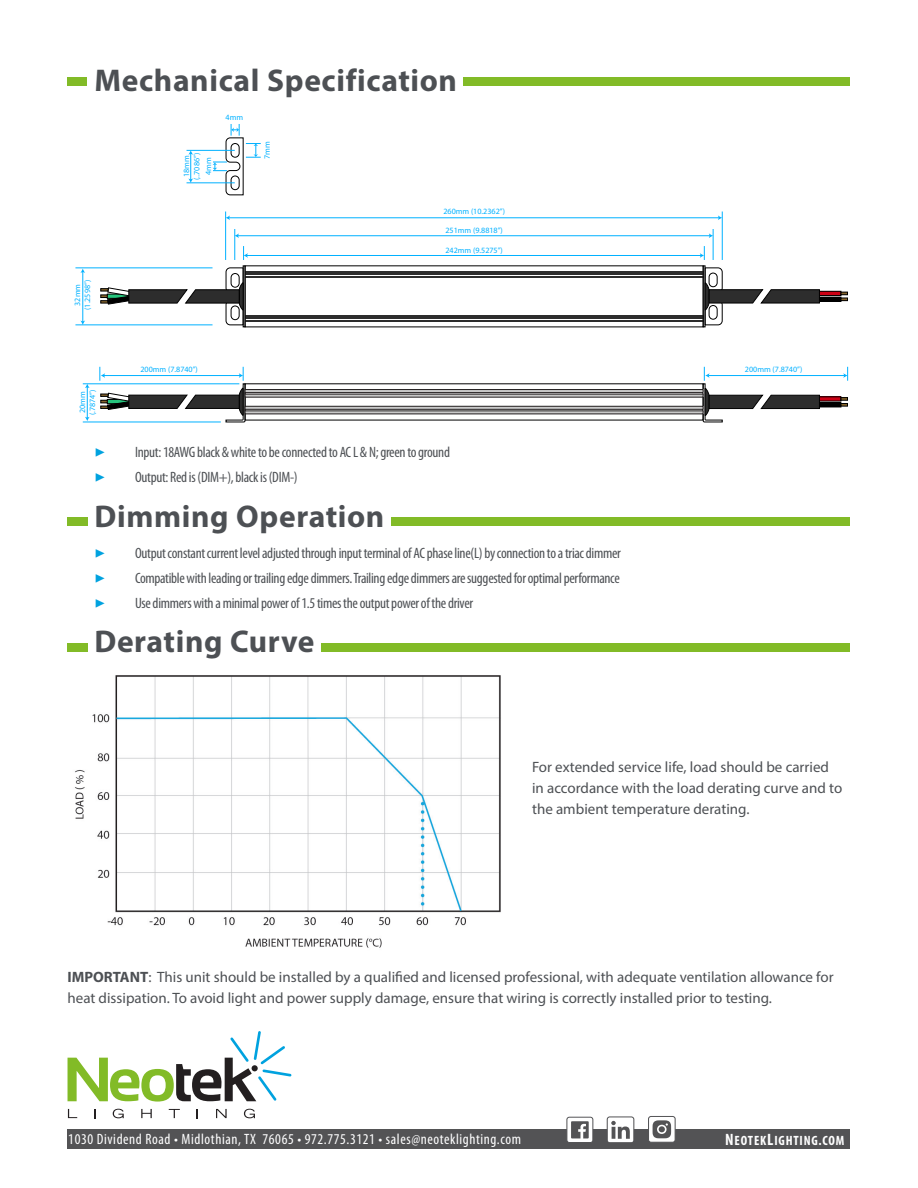
<style>
.page{position:relative;width:918px;height:1188px;background:#fff}
.page>*{position:absolute;margin:0;border:0;box-sizing:border-box;transform-origin:0 0}
.Header_3_NT_Divider{font:700 31.5px "Myriad Pro";letter-spacing:.02em;color:#4d5054}
.t1{font:18px "Minion Pro";color:#00a2df}
.t2{font:condensed 15px "Myriad Pro";letter-spacing:-.02em;color:#4d5054}
.Product_description{font:15px/21px "Myriad Pro";color:#4d5054}
.Footer_text_White{font:condensed 15px "Myriad Pro";letter-spacing:.04em;color:#fff}
.Website_Domain{font:700 condensed 13.5px "Myriad Pro";letter-spacing:.06em;color:#fff}
.t3{font:8.1px/10.1px "Myriad Pro";color:#00b1ff;text-align:center}
.s1{font-weight:700}
.s2{font-size:16.5px}
</style>
<div class="page">
<div style="left:68px;top:1129px;width:782px;height:20px;background:#535355"></div>
<div style="left:567px;top:1117px;width:26px;height:26px;background:#fff;border-radius:2px"></div>
<div style="left:566px;top:1117px;width:27px;height:26px;border:1px solid #535355;border-radius:2px"></div>
<svg style="left:571px;top:1121px;width:18px;height:17px"></svg>
<div style="left:607px;top:1117px;width:27px;height:26px;background:#fff;border-radius:3px"></div>
<div style="left:607px;top:1116px;width:27px;height:27px;border:1px solid #535355;border-radius:3px"></div>
<svg style="left:611px;top:1121px;width:19px;height:18px"></svg>
<div style="left:649px;top:1116px;width:26px;height:26px;background:#fff;border-radius:3px"></div>
<div style="left:648px;top:1116px;width:28px;height:27px;border:1px solid #535355;border-radius:3px"></div>
<svg style="left:653px;top:1120px;width:18px;height:18px"></svg>
<div style="left:68px;top:644px;width:782px;height:8px;background:#82bb27"></div>
<div style="left:68px;top:517px;width:782px;height:8px;background:#82bb27"></div>
<div style="left:68px;top:78px;width:782px;height:8px;background:#82bb27"></div>
<div style="left:88px;top:68px;width:375px;height:31px;background:#fff"></div>
<svg style="left:68px;top:1109px;width:9px;height:9px"></svg>
<svg style="left:113px;top:1109px;width:11px;height:9px"></svg>
<svg style="left:141px;top:1109px;width:11px;height:9px"></svg>
<svg style="left:169px;top:1109px;width:11px;height:9px"></svg>
<svg style="left:216px;top:1109px;width:11px;height:9px"></svg>
<svg style="left:244px;top:1109px;width:11px;height:9px"></svg>
<svg style="left:68px;top:1031px;width:223px;height:71px"></svg>
<hr style="left:245px;top:272px;width:458px;height:1px;background:#2d2d2d">
<hr style="left:245px;top:276px;width:458px;height:1px;background:#2d2d2d">
<hr style="left:245px;top:274px;width:458px;height:1px;background:#2d2d2d">
<hr style="left:245px;top:315px;width:458px;height:2px;background:#2d2d2d">
<hr style="left:245px;top:320px;width:458px;height:1px;background:#2d2d2d">
<hr style="left:245px;top:318px;width:458px;height:1px;background:#2d2d2d">
<div style="left:703px;top:266px;width:2px;height:61px;border:1px solid #000"></div>
<svg style="left:100px;top:267px;width:144px;height:59px"></svg>
<div style="left:804px;top:291px;width:37px;height:5px;background:#cc0014"></div>
<div style="left:804px;top:291px;width:37px;height:5px;border:1px solid #000"></div>
<hr style="left:804px;top:297px;width:37px;height:4px;background:#000">
<div style="left:804px;top:297px;width:37px;height:5px;border:1px solid #000"></div>
<svg style="left:841px;top:292px;width:7px;height:9px"></svg>
<svg style="left:704px;top:267px;width:116px;height:59px"></svg>
<svg style="left:804px;top:397px;width:37px;height:4px"></svg>
<hr style="left:804px;top:403px;width:37px;height:4px;background:#000">
<div style="left:804px;top:402px;width:37px;height:5px;border:1px solid #000"></div>
<svg style="left:841px;top:397px;width:7px;height:9px"></svg>
<hr style="left:83px;top:422px;width:138px;height:1px;background:#00b1ff">
<hr style="left:83px;top:384px;width:156px;height:1px;background:#00b1ff">
<svg style="left:100px;top:367px;width:146px;height:56px"></svg>
<hr style="left:87px;top:387px;width:1px;height:31px;background:#00b1ff">
<svg style="left:85px;top:384px;width:5px;height:4px"></svg>
<svg style="left:85px;top:417px;width:5px;height:4px"></svg>
<svg style="left:188px;top:151px;width:5px;height:32px"></svg>
<hr style="left:83px;top:272px;width:1px;height:50px;background:#00b1ff">
<svg style="left:80px;top:269px;width:5px;height:4px"></svg>
<svg style="left:80px;top:321px;width:5px;height:4px"></svg>
<hr style="left:713px;top:229px;width:1px;height:31px;background:#00b1ff">
<hr style="left:722px;top:212px;width:1px;height:48px;background:#00b1ff">
<hr style="left:235px;top:229px;width:1px;height:31px;background:#00b1ff">
<hr style="left:225px;top:212px;width:1px;height:48px;background:#00b1ff">
<hr style="left:708px;top:375px;width:137px;height:1px;background:#00b1ff">
<svg style="left:703px;top:367px;width:117px;height:56px"></svg>
<svg style="left:843px;top:367px;width:5px;height:14px"></svg>
<hr style="left:247px;top:255px;width:454px;height:1px;background:#00b1ff">
<svg style="left:243px;top:246px;width:5px;height:14px"></svg>
<svg style="left:700px;top:246px;width:5px;height:14px"></svg>
<hr style="left:238px;top:235px;width:472px;height:1px;background:#00b1ff">
<svg style="left:235px;top:233px;width:4px;height:5px"></svg>
<svg style="left:709px;top:233px;width:4px;height:5px"></svg>
<hr style="left:229px;top:218px;width:490px;height:1px;background:#00b1ff">
<svg style="left:226px;top:215px;width:4px;height:5px"></svg>
<svg style="left:718px;top:215px;width:4px;height:5px"></svg>
<hr style="left:187px;top:183px;width:48px;height:1px;background:#00b1ff">
<hr style="left:75px;top:325px;width:138px;height:1px;background:#00b1ff">
<hr style="left:75px;top:268px;width:138px;height:1px;background:#00b1ff">
<hr style="left:187px;top:150px;width:48px;height:1px;background:#00b1ff">
<svg style="left:213px;top:124px;width:48px;height:72px"></svg>
<svg style="left:247px;top:391px;width:454px;height:5px"></svg>
<div style="left:245px;top:389px;width:458px;height:9px;border:1px solid #231f20"></div>
<svg style="left:247px;top:408px;width:454px;height:4px"></svg>
<div style="left:245px;top:406px;width:458px;height:8px;border:1px solid #231f20"></div>
<div style="left:245px;top:392px;width:458px;height:2px;border:1px solid #231f20"></div>
<div style="left:245px;top:409px;width:458px;height:2px;border:1px solid #231f20"></div>
<div style="left:88px;top:503px;width:303px;height:31px;background:#fff"></div>
<div style="left:88px;top:629px;width:233px;height:31px;background:#fff"></div>
<img style="left:75px;top:675px;width:426px;height:273px">
<p class="Header_3_NT_Divider" style="left:94px;top:60px;width:364px">Mechanical Specification</p>
<p class="t3" style="left:72px;top:310px;width:31px;rotate:-90deg">32mm (1.2598”)</p>
<p class="t3" style="left:77px;top:415px;width:27px;text-align:left;rotate:-90deg">20mm (.7874”)</p>
<p class="t3" style="left:181px;top:180px;width:29px;rotate:-90deg">18mm (..7086”)</p>
<p class="t3" style="left:203px;top:175px;width:19px;rotate:-90deg">4mm</p>
<p class="t3" style="left:226px;top:113px;width:19px">4mm</p>
<p class="t3" style="left:262px;top:159px;width:19px;rotate:-90deg">7mm</p>
<p class="t3" style="left:140px;top:365px;width:59px">200mm (7.8740”)</p>
<p class="t3" style="left:443px;top:206px;width:63px">260mm (10.2362”)</p>
<p class="t3" style="left:445px;top:225px;width:59px">251mm (9.8818”)</p>
<p class="t3" style="left:445px;top:245px;width:59px">242mm (9.5275”)</p>
<p class="t1" style="left:94px;top:439px;width:12px">▶</p>
<p class="t2" style="left:135px;top:444px;width:317px">Input: 18AWG black &amp; white to be connected to AC L &amp; N; green to ground</p>
<p class="t1" style="left:94px;top:464px;width:12px">▶</p>
<p class="t2" style="left:135px;top:469px;width:164px">Output: Red is (DIM+), black is (DIM-)</p>
<p class="Header_3_NT_Divider" style="left:94px;top:495px;width:291px">Dimming Operation</p>
<p class="t1" style="left:94px;top:540px;width:12px">▶</p>
<p class="t2" style="left:135px;top:545px;width:487px">Output constant current level adjusted through input terminal of AC phase line(L) by connection to a triac dimmer</p>
<p class="t1" style="left:94px;top:565px;width:12px">▶</p>
<p class="t2" style="left:135px;top:570px;width:486px">Compatible with leading or trailing edge dimmers. Trailing edge dimmers are suggested for optimal performance</p>
<p class="t1" style="left:94px;top:590px;width:12px">▶</p>
<p class="t2" style="left:135px;top:595px;width:340px">Use dimmers with a minimal power of 1.5 times the output power of the driver</p>
<p class="Header_3_NT_Divider" style="left:94px;top:621px;width:222px">Derating Curve</p>
<p class="t3" style="left:745px;top:365px;width:59px">200mm (7.8740”)</p>
<p class="Product_description" style="left:532px;top:756px;width:312px">For extended service life, load should be carried in accordance with the load derating curve and to the ambient temperature derating.</p>
<p class="Product_description" style="left:68px;top:966px;width:768px"><span class="s1">IMPORTANT</span>: This unit should be installed by a qualified and licensed professional, with adequate ventilation allowance for heat dissipation. To avoid light and power supply damage, ensure that wiring is correctly installed prior to testing.</p>
<p class="Footer_text_White" style="left:68px;top:1131px;width:454px">1030 Dividend Road • Midlothian, TX 76065 • 972.775.3121 • sales@neoteklighting.com</p>
<p class="Website_Domain" style="left:725px;top:1132px;width:121px"><span class="s2">N</span>EOTEK<span class="s2">L</span>IGHTING.COM</p>
</div>
